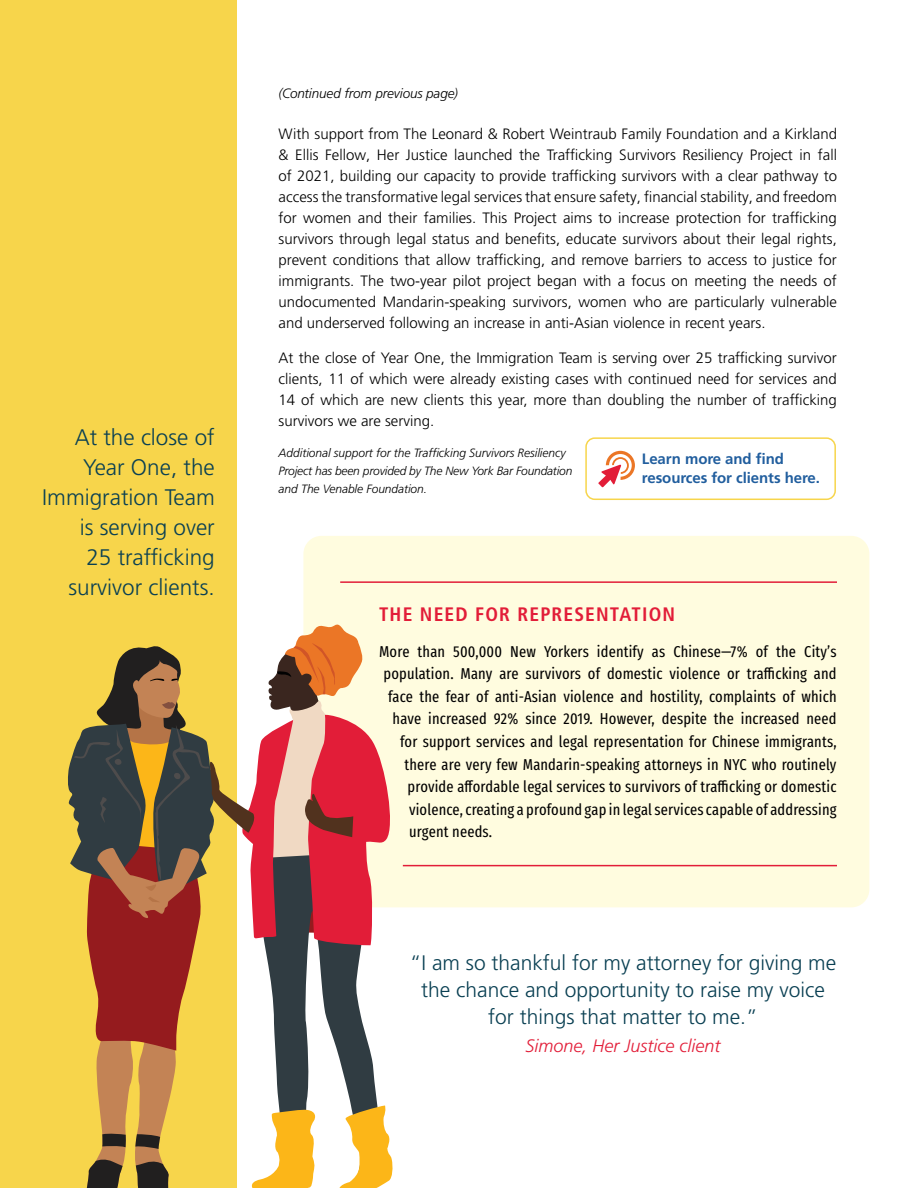
<style>
.page{position:relative;width:918px;height:1188px;background:#fff}
.page>*{position:absolute;margin:0;border:0;box-sizing:border-box;transform-origin:0 0}
.t1{font:300 22.5px/30px "Frutiger LT Pro";color:#0a4053;text-align:right}
.t2{font:300 21px/27px "Frutiger LT Pro";color:#0a4053;text-align:center}
.t3{font:700 condensed 19.5px "Frutiger LT Pro";letter-spacing:.06em;color:#e21d38}
.t4{font:italic 300 18px "Frutiger LT Pro";color:#e21d38}
.t5{font:15.75px "Fira Sans Compressed";letter-spacing:.01em;color:#000}
.t6{font:300 15px/21px "Frutiger LT Pro";color:#000;text-align:justify}
.t7{font:700 15px/19.5px "Frutiger LT Pro";letter-spacing:-.005em;color:#215e9e}
.t8{font:italic 300 13.5px "Frutiger LT Pro";letter-spacing:-.005em;color:#000}
.t9{font:italic 300 12px/18px "Frutiger LT Pro";letter-spacing:-.005em;color:#000}
</style>
<div class="page">
<div style="left:303px;top:536px;width:566px;height:371px;background:#fffcdf;border-radius:18px"></div>
<div style="left:0;top:0;width:237px;height:1188px;background:#f7d54b"></div>
<hr style="left:403px;top:865px;width:434px;height:1px;background:#e21d38">
<hr style="left:340px;top:581px;width:497px;height:2px;background:#e21d38">
<svg style="left:68px;top:621px;width:328px;height:567px"></svg>
<div style="left:585px;top:437px;width:251px;height:63px;border:2px solid #f7d54b;border-radius:9px"></div>
<svg style="left:598px;top:451px;width:37px;height:36px"></svg>
<h1 class="t1" style="left:42px;top:422px;width:174px">At the close of<br>Year One, the<br>Immigration Team is serving over<br>25 trafficking survivor clients.</h1>
<p class="t8" style="left:279px;top:85px;width:181px">(Continued from previous page)</p>
<p class="t6" style="left:279px;top:124px;width:560px">With support from The Leonard &amp; Robert Weintraub Family Foundation and a Kirkland &amp; Ellis Fellow, Her Justice launched the Trafficking Survivors Resiliency Project in fall of 2021, building our capacity to provide trafficking survivors with a clear pathway to access the transformative legal services that ensure safety, financial stability, and freedom for women and their families. This Project aims to increase protection for trafficking survivors through legal status and benefits, educate survivors about their legal rights, prevent conditions that allow trafficking, and remove barriers to access to justice for immigrants. The two-year pilot project began with a focus on meeting the needs of undocumented Mandarin-speaking survivors, women who are particularly vulnerable and underserved following an increase in anti-Asian violence in recent years.</p>
<p class="t6" style="left:279px;top:347px;width:560px">At the close of Year One, the Immigration Team is serving over 25 trafficking survivor clients, 11 of which were already existing cases with continued need for services and 14 of which are new clients this year, more than doubling the number of trafficking survivors we are serving.</p>
<p class="t9" style="left:279px;top:444px;width:295px">Additional support for the Trafficking Survivors Resiliency<br>Project has been provided by The New York Bar Foundation and The Venable Foundation.</p>
<p class="t7" style="left:642px;top:449px;width:180px">Learn more and find resources for clients here.</p>
<h3 class="t3" style="left:379px;top:603px;width:298px">THE NEED FOR REPRESENTATION</h3>
<p class="t5" style="left:379px;top:640px;width:459px">More than 500,000 New Yorkers identify as Chinese—7% of the City’s</p>
<p class="t5" style="left:384px;top:662px;width:454px">population. Many are survivors of domestic violence or trafficking and</p>
<p class="t5" style="left:388px;top:685px;width:450px">face the fear of anti-Asian violence and hostility, complaints of which</p>
<p class="t5" style="left:393px;top:707px;width:446px">have increased 92% since 2019. However, despite the increased need</p>
<p class="t5" style="left:400px;top:730px;width:438px">for support services and legal representation for Chinese immigrants,</p>
<p class="t5" style="left:405px;top:752px;width:433px">there are very few Mandarin-speaking attorneys in NYC who routinely</p>
<p class="t5" style="left:408px;top:775px;width:431px">provide affordable legal services to survivors of trafficking or domestic</p>
<p class="t5" style="left:409px;top:797px;width:429px">violence, creating a profound gap in legal services capable of addressing</p>
<p class="t5" style="left:409px;top:820px;width:85px">urgent needs.</p>
<h2 class="t2" style="left:410px;top:950px;width:428px">“I am so thankful for my attorney for giving me the chance and opportunity to raise my voice for things that matter to me.”</h2>
<p class="t4" style="left:526px;top:1036px;width:196px">Simone, Her Justice client</p>
</div>
